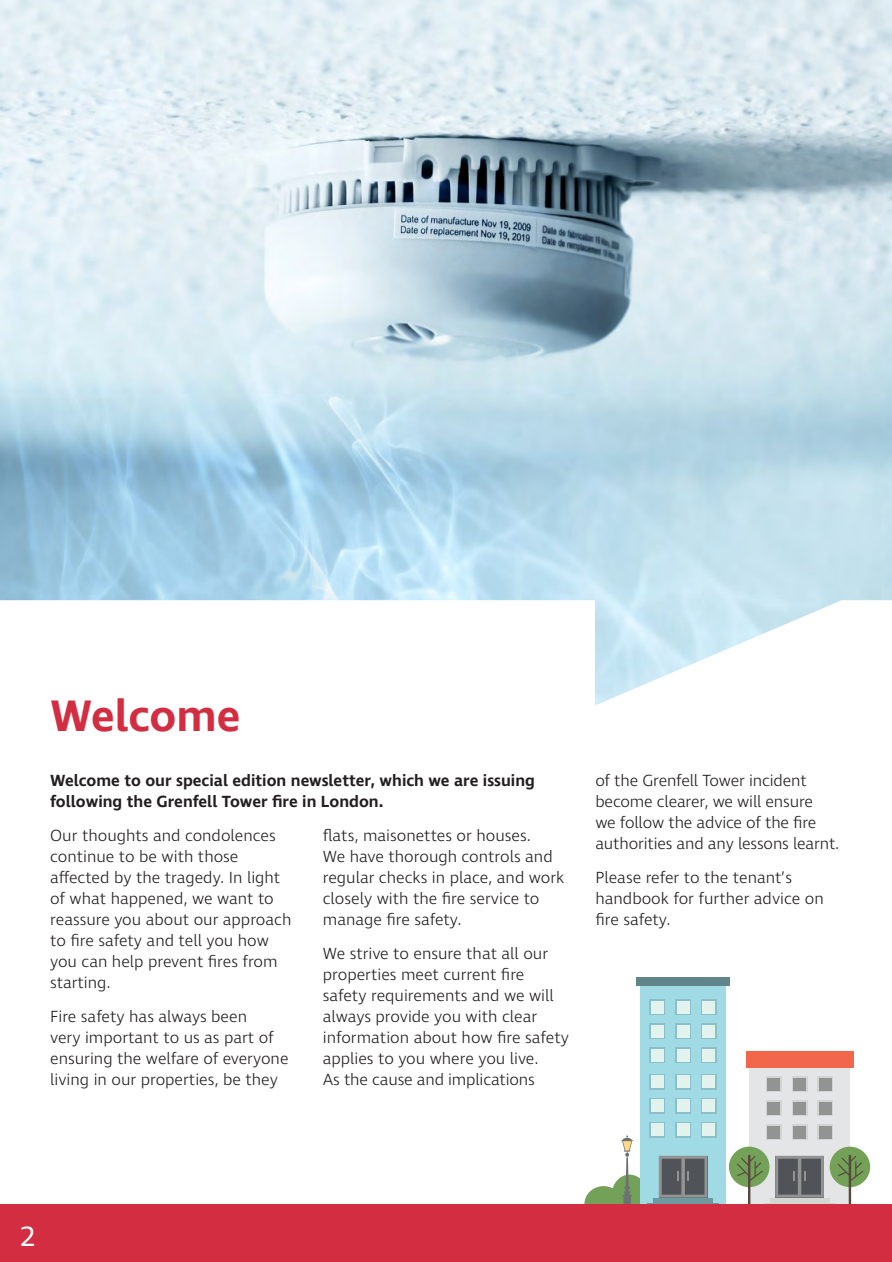
<style>
.page{position:relative;width:892px;height:1262px;background:#fff}
.page>*{position:absolute;margin:0;border:0;box-sizing:border-box;transform-origin:0 0}
.t1{font:600 45px "Ingra";color:#d32d41}
.t2{font:28.5px "Ingra";color:#fff}
.t3{font:300 16.5px/21px "Ingra";color:#231f20}
.t4{font:600 16.5px/21px "Ingra";color:#231f20}
</style>
<div class="page">
<div style="left:748px;top:1067px;width:101px;height:140px;background:#e4e5e7"></div>
<svg style="left:770px;top:1202px;width:60px;height:1px"></svg>
<div style="left:769px;top:1197px;width:60px;height:5px;background:#d4d6d4"></div>
<div style="left:745px;top:1051px;width:107px;height:16px;background:#f2664b"></div>
<svg style="left:817px;top:1076px;width:15px;height:15px"></svg>
<div style="left:818px;top:1077px;width:13px;height:13px;background:#919493"></div>
<div style="left:791px;top:1076px;width:15px;height:15px;background:#d2d3d2"></div>
<div style="left:793px;top:1077px;width:12px;height:13px;background:#919493"></div>
<svg style="left:766px;top:1076px;width:15px;height:15px"></svg>
<div style="left:767px;top:1077px;width:12px;height:13px;background:#919493"></div>
<svg style="left:817px;top:1100px;width:15px;height:15px"></svg>
<div style="left:818px;top:1101px;width:13px;height:13px;background:#919493"></div>
<div style="left:791px;top:1100px;width:15px;height:15px;background:#d2d3d2"></div>
<div style="left:793px;top:1101px;width:12px;height:13px;background:#919493"></div>
<svg style="left:766px;top:1100px;width:15px;height:15px"></svg>
<div style="left:767px;top:1101px;width:12px;height:13px;background:#919493"></div>
<svg style="left:817px;top:1124px;width:15px;height:15px"></svg>
<div style="left:818px;top:1125px;width:13px;height:13px;background:#919493"></div>
<div style="left:791px;top:1124px;width:15px;height:15px;background:#d2d3d2"></div>
<div style="left:793px;top:1125px;width:12px;height:13px;background:#919493"></div>
<svg style="left:766px;top:1124px;width:15px;height:15px"></svg>
<div style="left:767px;top:1125px;width:12px;height:13px;background:#919493"></div>
<svg style="left:775px;top:1155px;width:48px;height:42px;background:#66696c"></svg>
<div style="left:640px;top:977px;width:85px;height:230px;background:#a0dae4"></div>
<svg style="left:653px;top:1202px;width:60px;height:1px"></svg>
<div style="left:653px;top:1197px;width:59px;height:5px;background:#6f99a0"></div>
<div style="left:636px;top:977px;width:93px;height:8px;background:#60868c"></div>
<svg style="left:701px;top:999px;width:15px;height:15px"></svg>
<svg style="left:675px;top:999px;width:15px;height:15px"></svg>
<div style="left:676px;top:1000px;width:13px;height:12px;background:#e2f2ed"></div>
<svg style="left:649px;top:999px;width:15px;height:15px"></svg>
<div style="left:651px;top:1000px;width:12px;height:12px;background:#e2f2ed"></div>
<svg style="left:701px;top:1023px;width:15px;height:15px"></svg>
<svg style="left:675px;top:1023px;width:15px;height:15px"></svg>
<div style="left:676px;top:1024px;width:13px;height:12px;background:#e2f2ed"></div>
<svg style="left:649px;top:1023px;width:15px;height:15px"></svg>
<div style="left:651px;top:1024px;width:12px;height:12px;background:#e2f2ed"></div>
<svg style="left:701px;top:1047px;width:15px;height:15px"></svg>
<svg style="left:675px;top:1047px;width:15px;height:15px"></svg>
<div style="left:676px;top:1048px;width:13px;height:12px;background:#e2f2ed"></div>
<svg style="left:649px;top:1047px;width:15px;height:15px"></svg>
<div style="left:651px;top:1048px;width:12px;height:12px;background:#e2f2ed"></div>
<svg style="left:701px;top:1074px;width:15px;height:15px"></svg>
<div style="left:702px;top:1075px;width:12px;height:12px;background:#e2f2ed"></div>
<svg style="left:675px;top:1074px;width:15px;height:15px"></svg>
<div style="left:676px;top:1075px;width:13px;height:12px;background:#e2f2ed"></div>
<svg style="left:649px;top:1074px;width:15px;height:15px"></svg>
<div style="left:651px;top:1075px;width:12px;height:12px;background:#e2f2ed"></div>
<svg style="left:701px;top:1098px;width:15px;height:15px"></svg>
<div style="left:702px;top:1099px;width:12px;height:12px;background:#e2f2ed"></div>
<svg style="left:675px;top:1098px;width:15px;height:15px"></svg>
<div style="left:676px;top:1099px;width:13px;height:12px;background:#e2f2ed"></div>
<svg style="left:649px;top:1098px;width:15px;height:15px"></svg>
<div style="left:651px;top:1099px;width:12px;height:12px;background:#e2f2ed"></div>
<svg style="left:701px;top:1122px;width:15px;height:15px"></svg>
<div style="left:702px;top:1123px;width:12px;height:12px;background:#e2f2ed"></div>
<svg style="left:675px;top:1122px;width:15px;height:15px"></svg>
<div style="left:676px;top:1123px;width:13px;height:12px;background:#e2f2ed"></div>
<svg style="left:649px;top:1122px;width:15px;height:15px"></svg>
<div style="left:651px;top:1123px;width:12px;height:12px;background:#e2f2ed"></div>
<svg style="left:658px;top:1155px;width:49px;height:42px;background:#666b6f"></svg>
<div style="left:728px;top:1146px;width:41px;height:40px;background:#74a158;border-radius:50%"></div>
<svg style="left:736px;top:1155px;width:26px;height:48px"></svg>
<div style="left:829px;top:1146px;width:40px;height:40px;background:#74a158;border-radius:50%"></div>
<svg style="left:837px;top:1155px;width:26px;height:48px"></svg>
<svg style="left:584px;top:1135px;width:56px;height:68px"></svg>
<img style="left:0;top:0;width:891px;height:705px">
<div style="left:0;top:1203px;width:891px;height:58px;background:#d32d41"></div>
<p class="t1" style="left:50px;top:688px;width:192px">Welcome</p>
<p class="t4" style="left:50px;top:770px;width:486px">Welcome to our special edition newsletter, which we are issuing following the Grenfell Tower fire in London.</p>
<p class="t3" style="left:50px;top:825px;width:243px">Our thoughts and condolences continue to be with those affected by the tragedy. In light of what happened, we want to reassure you about our approach to fire safety and tell you how you can help prevent fires from starting.</p>
<p class="t3" style="left:50px;top:1006px;width:240px">Fire safety has always been<br>very important to us as part of ensuring the welfare of everyone living in our properties, be they</p>
<p class="t3" style="left:323px;top:825px;width:243px">flats, maisonettes or houses.<br>We have thorough controls and regular checks in place, and work closely with the fire service to manage fire safety.</p>
<p class="t3" style="left:323px;top:943px;width:247px">We strive to ensure that all our properties meet current fire safety requirements and we will always provide you with clear information about how fire safety applies to you where you live.<br>As the cause and implications</p>
<p class="t3" style="left:595px;top:771px;width:245px">of the Grenfell Tower incident become clearer, we will ensure<br>we follow the advice of the fire authorities and any lessons learnt.</p>
<p class="t3" style="left:595px;top:867px;width:230px">Please refer to the tenant’s handbook for further advice on fire safety.</p>
<p class="t2" style="left:20px;top:1218px;width:16px">2</p>
</div>
